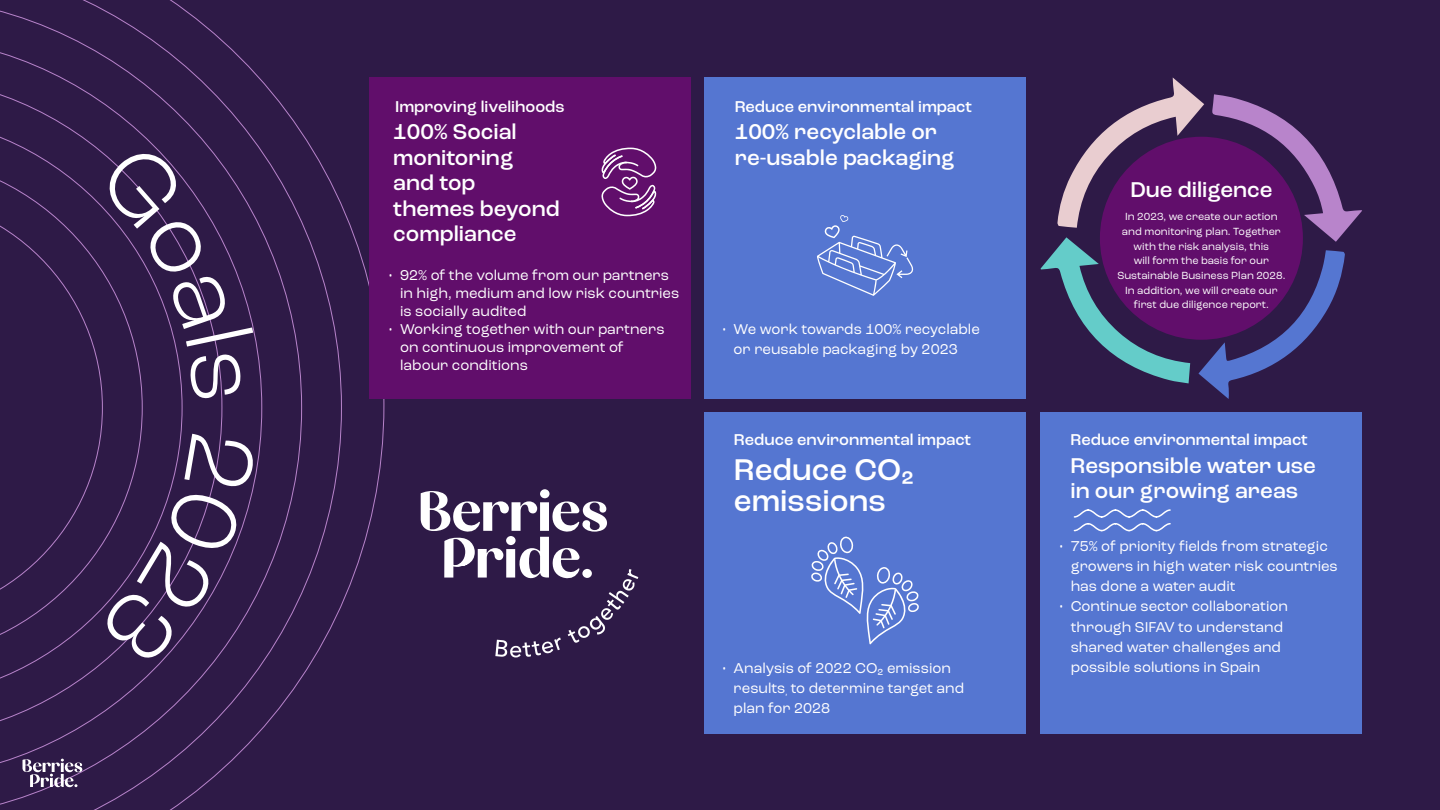
<style>
.page{position:relative;width:1440px;height:810px;background:#2e1a47}
.page>*{position:absolute;margin:0;border:0;box-sizing:border-box;transform-origin:0 0}
.t1{font:500 31.5px/31.5px "Roc Grotesk";color:#fff}
.t2{font:500 22.5px/25.5px "Roc Grotesk";color:#fff}
.t3{font:500 16.5px "Roc Grotesk";color:#fff}
.t4{font:15px/20.2px "Roc Grotesk";color:#fff}
.t5{font:10.88px/14.6px "Roc Grotesk";color:#fff;text-align:center}
</style>
<div class="page">
<svg style="left:0;top:0;width:384px;height:810px"></svg>
<div style="left:704px;top:77px;width:322px;height:322px;background:#5576d1"></div>
<div style="left:369px;top:77px;width:321px;height:322px;background:#610e6b"></div>
<div style="left:1041px;top:413px;width:321px;height:321px;background:#5576d1"></div>
<div style="left:704px;top:413px;width:322px;height:321px;background:#5576d1"></div>
<svg style="left:817px;top:215px;width:97px;height:81px"></svg>
<svg style="left:811px;top:536px;width:108px;height:108px"></svg>
<svg style="left:601px;top:148px;width:56px;height:68px"></svg>
<svg style="left:421px;top:489px;width:217px;height:168px"></svg>
<svg style="left:1073px;top:509px;width:98px;height:23px"></svg>
<div style="left:1100px;top:137px;width:203px;height:203px;background:#610e6b;border-radius:50%"></div>
<svg style="left:1057px;top:77px;width:147px;height:151px"></svg>
<svg style="left:1212px;top:94px;width:150px;height:148px"></svg>
<svg style="left:1041px;top:237px;width:149px;height:146px"></svg>
<svg style="left:1198px;top:250px;width:147px;height:149px"></svg>
<svg style="left:22px;top:759px;width:61px;height:29px"></svg>
<svg style="left:0;top:141px;width:256px;height:526px"></svg>
<p class="t3" style="left:395px;top:96px;width:171px">Improving livelihoods</p>
<h2 class="t2" style="left:393px;top:119px;width:168px">100% Social monitoring and top themes beyond compliance</h2>
<p class="t3" style="left:735px;top:96px;width:239px">Reduce environmental impact</p>
<h2 class="t2" style="left:735px;top:119px;width:221px">100% recyclable or re-usable packaging</h2>
<p class="t4" style="left:400px;top:266px;width:281px;line-height:18px;text-indent:-12px">• 92% of the volume from our partners in high, medium and low risk countries is socially audited</p>
<p class="t4" style="left:400px;top:320px;width:266px;line-height:18px;text-indent:-12px">• Working together with our partners on continuous improvement of labour conditions</p>
<p class="t4" style="left:734px;top:319px;width:248px;text-indent:-12px">• We work towards 100% recyclable or reusable packaging by 2023</p>
<p class="t3" style="left:734px;top:430px;width:239px">Reduce environmental impact</p>
<h1 class="t1" style="left:734px;top:454px;width:181px">Reduce CO2 emissions</h1>
<p class="t4" style="left:734px;top:658px;width:232px;text-indent:-12px">• Analysis of 2022 CO2 emission results, to determine target and plan for 2028</p>
<h2 class="t2" style="left:1130px;top:177px;width:144px">Due diligence</h2>
<p class="t5" style="left:1117px;top:209px;width:170px">In 2023, we create our action and monitoring plan. Together with the risk analysis, this<br>will form the basis for our<br>Sustainable Business Plan 2028.<br>In addition, we will create our first due diligence report.</p>
<p class="t3" style="left:1071px;top:430px;width:239px">Reduce environmental impact</p>
<h2 class="t2" style="left:1071px;top:453px;width:247px">Responsible water use in our growing areas</h2>
<p class="t4" style="left:1071px;top:536px;width:269px;text-indent:-12px">• 75% of priority fields from strategic growers in high water risk countries has done a water audit</p>
<p class="t4" style="left:1071px;top:596px;width:219px;text-indent:-12px">• Continue sector collaboration through SIFAV to understand shared water challenges and possible solutions in Spain</p>
</div>
